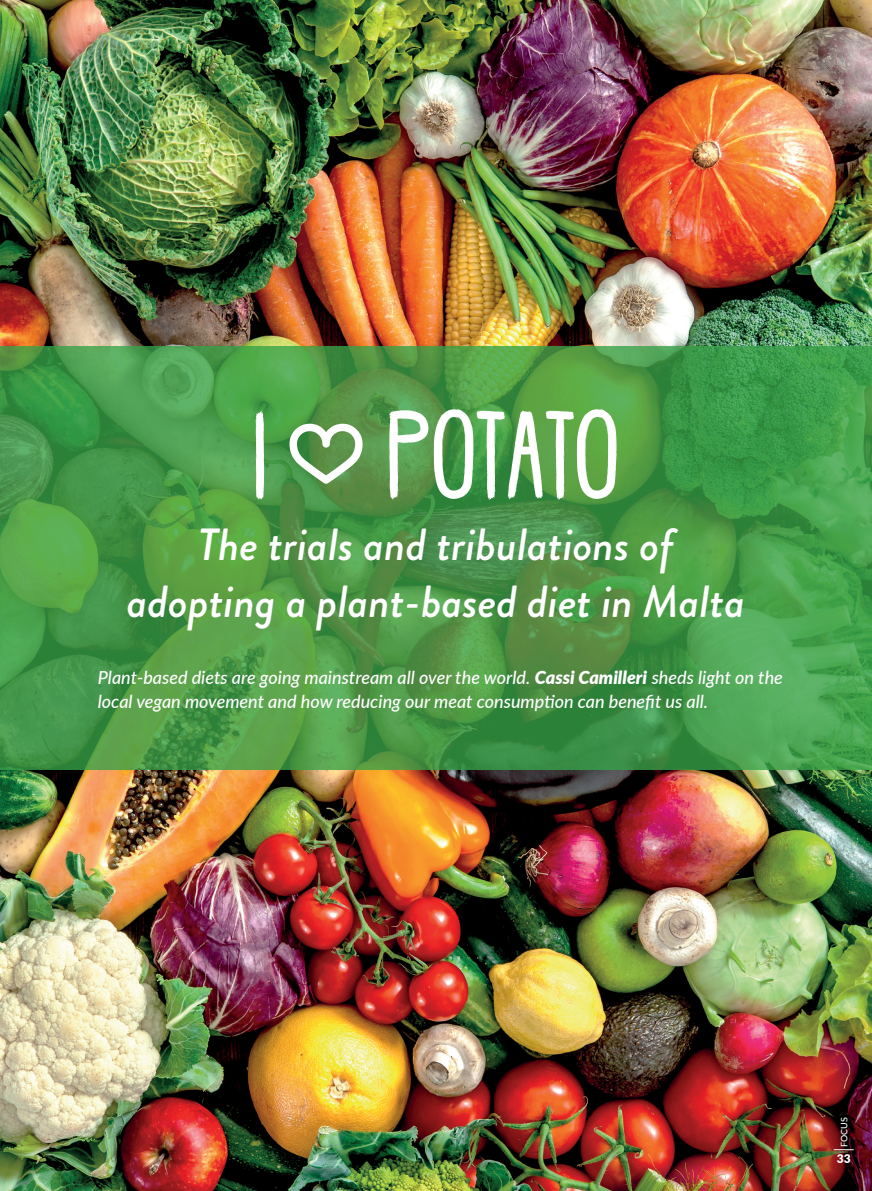
<style>
.page{position:relative;width:872px;height:1191px;background:#fff}
.page>*{position:absolute;margin:0;border:0;box-sizing:border-box;transform-origin:0 0}
.t1{font:90px "BELLABOO";color:#fff}
.t2{font:italic 500 45px/57px "Brandon Grotesque";color:#fff;text-align:center}
.t3{font:italic 500 18px/24px "Lato";color:#fff}
.t4{font:900 12px "Lato";color:#fff}
.t5{font:500 9px "Lato";color:#fff}
.s1{font-weight:900}
</style>
<div class="page">
<img style="left:0;top:0;width:872px;height:1191px">
<svg style="left:0;top:346px;width:872px;height:424px;background:#4b9a49"></svg>
<svg style="left:833px;top:1149px;width:20px;height:1px"></svg>
<svg style="left:289px;top:423px;width:73px;height:60px;background:#508e45"></svg>
<h1 class="t1" style="left:253px;top:395px;width:16px">I</h1>
<h1 class="t1" style="left:385px;top:395px;width:235px">POTATO</h1>
<h2 class="t2" style="left:127px;top:516px;width:620px">The trials and tribulations of adopting a plant-based diet in Malta</h2>
<p class="t3" style="left:98px;top:665px;width:686px">Plant-based diets are going mainstream all over the world. <span class="s1">Cassi Camilleri</span> sheds light on the local vegan movement and how reducing our meat consumption can benefit us all.</p>
<p class="t5" style="left:837px;top:1147px;width:31px;rotate:-90deg">FOCUS</p>
<p class="t4" style="left:836px;top:1149px;width:15px">33</p>
</div>
